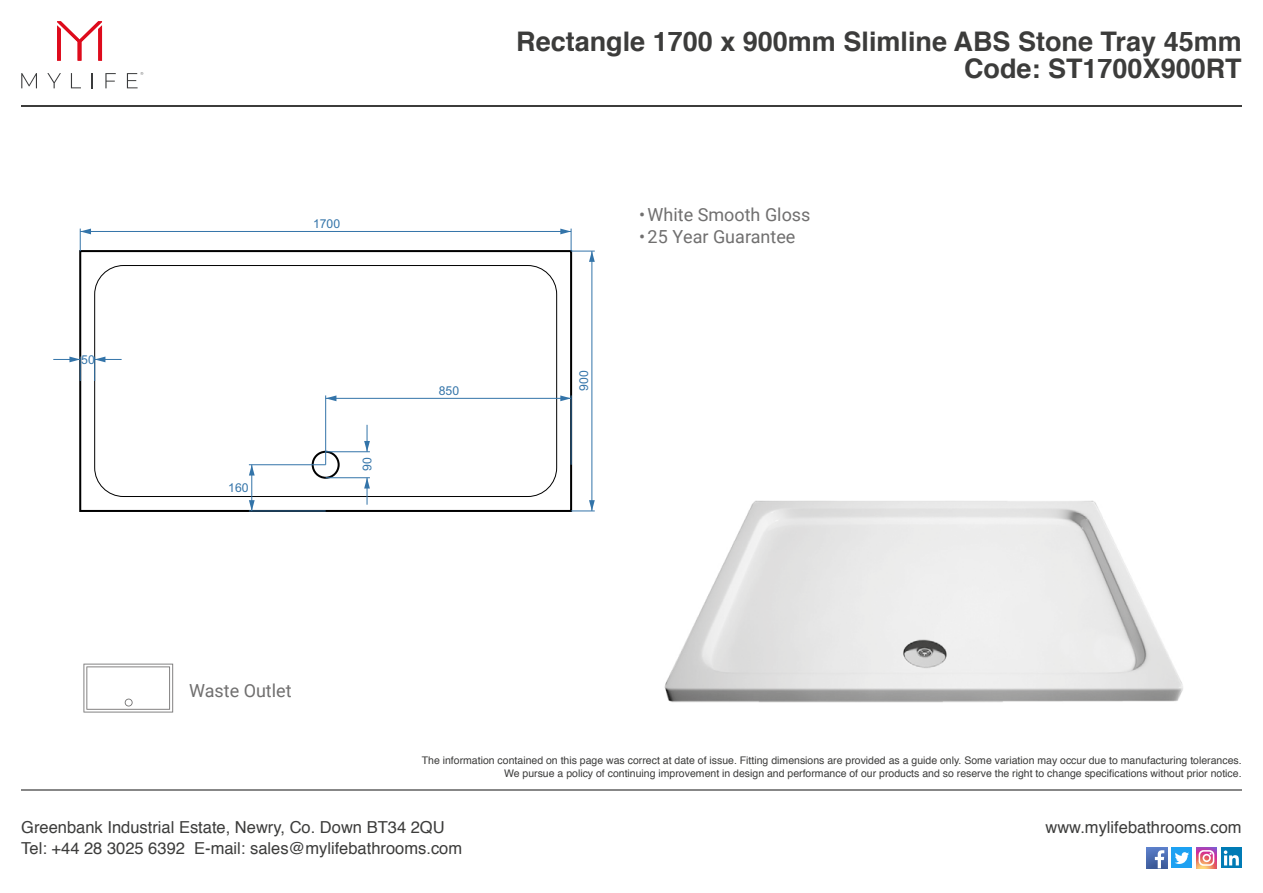
<style>
.page{position:relative;width:1263px;height:893px;background:#fff}
.page>*{position:absolute;margin:0;border:0;box-sizing:border-box;transform-origin:0 0}
.t1{font:700 27px/27px "Helvetica";color:#3c3c3b;text-align:right}
.t2{font:18px "Roboto";color:#706f6f}
.t3{font:16.5px/21px "Helvetica";color:#3c3c3b}
.t4{font:12.15px "Arial";color:#3374a9}
.t5{font:10.5px/12.6px "Helvetica";color:#3c3c3b;text-align:right}
</style>
<div class="page">
<hr style="left:21px;top:789px;width:1221px;height:1px;background:#878787">
<hr style="left:21px;top:105px;width:1221px;height:1px;background:#3c3c3b">
<svg style="left:57px;top:21px;width:45px;height:40px"></svg>
<svg style="left:21px;top:73px;width:16px;height:15px"></svg>
<svg style="left:47px;top:73px;width:14px;height:15px"></svg>
<svg style="left:71px;top:73px;width:10px;height:15px"></svg>
<svg style="left:91px;top:73px;width:1px;height:15px"></svg>
<svg style="left:105px;top:73px;width:11px;height:15px"></svg>
<svg style="left:127px;top:72px;width:16px;height:16px"></svg>
<svg style="left:1146px;top:847px;width:21px;height:21px"></svg>
<svg style="left:1155px;top:850px;width:9px;height:18px"></svg>
<div style="left:1171px;top:847px;width:21px;height:21px;background:#1da1f2"></div>
<svg style="left:1175px;top:852px;width:14px;height:12px"></svg>
<svg style="left:1196px;top:847px;width:21px;height:21px"></svg>
<svg style="left:1199px;top:850px;width:15px;height:16px"></svg>
<div style="left:1221px;top:847px;width:21px;height:21px;background:#007bb5"></div>
<svg style="left:1224px;top:850px;width:15px;height:15px"></svg>
<div style="left:79px;top:250px;width:493px;height:262px;border:2px solid #000"></div>
<div style="left:94px;top:265px;width:463px;height:232px;border:1px solid #000;border-radius:29px"></div>
<div style="left:312px;top:451px;width:28px;height:28px;border:2px solid #000;border-radius:50%"></div>
<hr style="left:80px;top:231px;width:491px;height:1px;background:#3374a9">
<svg style="left:80px;top:229px;width:11px;height:22px"></svg>
<hr style="left:592px;top:251px;width:1px;height:260px;background:#3374a9">
<svg style="left:560px;top:229px;width:35px;height:33px"></svg>
<svg style="left:571px;top:500px;width:24px;height:12px"></svg>
<hr style="left:571px;top:395px;width:1px;height:70px;background:#3374a9">
<hr style="left:325px;top:395px;width:1px;height:70px;background:#3374a9">
<hr style="left:326px;top:398px;width:245px;height:1px;background:#3374a9">
<svg style="left:326px;top:395px;width:10px;height:6px"></svg>
<svg style="left:560px;top:395px;width:11px;height:6px"></svg>
<hr style="left:249px;top:464px;width:77px;height:1px;background:#3374a9">
<hr style="left:249px;top:511px;width:77px;height:1px;background:#3374a9">
<hr style="left:251px;top:465px;width:1px;height:46px;background:#3374a9">
<svg style="left:249px;top:500px;width:6px;height:11px"></svg>
<svg style="left:249px;top:465px;width:6px;height:10px"></svg>
<hr style="left:326px;top:451px;width:44px;height:1px;background:#3374a9">
<hr style="left:326px;top:477px;width:44px;height:1px;background:#3374a9">
<svg style="left:364px;top:425px;width:6px;height:27px"></svg>
<svg style="left:364px;top:478px;width:6px;height:27px"></svg>
<svg style="left:94px;top:357px;width:28px;height:24px"></svg>
<svg style="left:53px;top:357px;width:28px;height:24px"></svg>
<svg style="left:83px;top:664px;width:90px;height:48px"></svg>
<img style="left:664px;top:500px;width:519px;height:203px">
<p class="t4" style="left:81px;top:351px;width:15px">50</p>
<p class="t4" style="left:313px;top:215px;width:29px">1700</p>
<p class="t4" style="left:228px;top:479px;width:22px">160</p>
<p class="t4" style="left:359px;top:471px;width:15px;rotate:-90deg">90</p>
<p class="t4" style="left:439px;top:382px;width:22px">850</p>
<h1 class="t1" style="left:516px;top:29px;width:727px">Rectangle 1700 x 900mm Slimline ABS Stone Tray 45mm<br>Code: ST1700X900RT</h1>
<p class="t4" style="left:575px;top:391px;width:22px;rotate:-90deg">900</p>
<h2 class="t2" style="left:639px;top:202px;width:173px">•White Smooth Gloss</h2>
<h2 class="t2" style="left:639px;top:224px;width:158px">•25 Year Guarantee</h2>
<h2 class="t2" style="left:189px;top:678px;width:104px">Waste Outlet</h2>
<p class="t5" style="left:422px;top:754px;width:821px">The information contained on this page was correct at date of issue. Fitting dimensions are provided as a guide only. Some variation may occur due to manufacturing tolerances.<br>We pursue a policy of continuing improvement in design and performance of our products and so reserve the right to change specifications without prior notice.</p>
<h3 class="t3" style="left:21px;top:818px;width:442px">Greenbank Industrial Estate, Newry, Co. Down BT34 2QU<br>Tel: +44 28 3025 6392 E-mail: sales@mylifebathrooms.com</h3>
<h3 class="t3" style="left:1045px;top:818px;width:198px">www.mylifebathrooms.com</h3>
</div>
